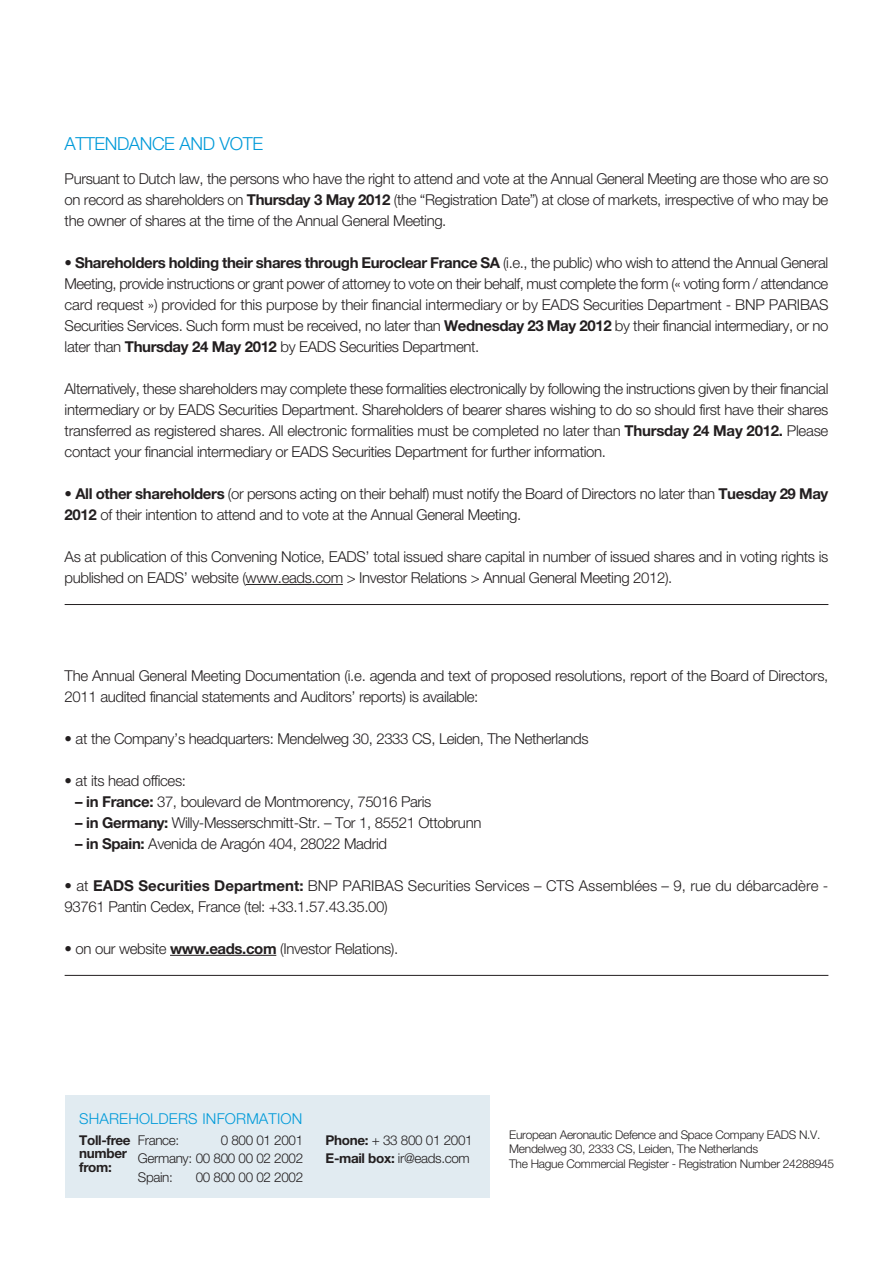
<style>
.page{position:relative;width:893px;height:1263px;background:#fff}
.page>*{position:absolute;margin:0;border:0;box-sizing:border-box;transform-origin:0 0}
.t1{font:300 18px "Helvetica Neue";letter-spacing:-.025em;color:#009ad9}
.t2{font:300 15px/21px "Helvetica Neue";letter-spacing:-.025em;color:#231f20;text-align:justify}
.t3{font:300 15px/21px "Helvetica Neue";color:#231f20}
.t4{font:300 15px "Helvetica Neue";letter-spacing:.01em;color:#009ad9}
.t5{font:300 13.5px/18.6px "Helvetica Neue";letter-spacing:-.025em;color:#231f20;text-align:justify}
.t6{font:700 13.5px/13.5px "Helvetica Neue";letter-spacing:-.025em;color:#231f20}
.t7{font:300 12px/14.4px "Helvetica Neue";letter-spacing:-.025em;color:#231f20}
.s1{font-weight:700}
</style>
<div class="page">
<div style="left:65px;top:1095px;width:424px;height:103px;background:#e1ebf1"></div>
<hr style="left:65px;top:604px;width:763px;height:1px;background:#231f20">
<hr style="left:246px;top:584px;width:97px;height:1px;background:#231f20">
<hr style="left:65px;top:975px;width:763px;height:1px;background:#231f20">
<hr style="left:170px;top:955px;width:106px;height:1px;background:#231f20">
<p class="t1" style="left:65px;top:137px;width:200px">ATTENDANCE AND VOTE</p>
<p class="t2" style="left:65px;top:170px;width:765px">Pursuant to Dutch law, the persons who have the right to attend and vote at the Annual General Meeting are those who are so on record as shareholders on <span class="s1">Thursday 3 May 2012</span> (the “Registration Date”) at close of markets, irrespective of who may be the owner of shares at the time of the Annual General Meeting.</p>
<p class="t2" style="left:65px;top:254px;width:765px"><span class="s1">• Shareholders holding their shares through Euroclear France SA</span> (i.e., the public) who wish to attend the Annual General Meeting, provide instructions or grant power of attorney to vote on their behalf, must complete the form (« voting form / attendance card request ») provided for this purpose by their financial intermediary or by EADS Securities Department - BNP PARIBAS Securities Services. Such form must be received, no later than <span class="s1">Wednesday 23 May 2012</span> by their financial intermediary, or no later than <span class="s1">Thursday 24 May 2012</span> by EADS Securities Department.</p>
<p class="t2" style="left:65px;top:380px;width:765px">Alternatively, these shareholders may complete these formalities electronically by following the instructions given by their financial intermediary or by EADS Securities Department. Shareholders of bearer shares wishing to do so should first have their shares transferred as registered shares. All electronic formalities must be completed no later than <span class="s1">Thursday 24 May 2012.</span> Please contact your financial intermediary or EADS Securities Department for further information.</p>
<p class="t2" style="left:65px;top:485px;width:765px"><span class="s1">• All other shareholders</span> (or persons acting on their behalf) must notify the Board of Directors no later than <span class="s1">Tuesday 29 May<br>2012</span> of their intention to attend and to vote at the Annual General Meeting.</p>
<p class="t2" style="left:65px;top:548px;width:765px">As at publication of this Convening Notice, EADS’ total issued share capital in number of issued shares and in voting rights is published on EADS’ website (www.eads.com &gt; Investor Relations &gt; Annual General Meeting 2012).</p>
<p class="t2" style="left:65px;top:666px;width:765px">The Annual General Meeting Documentation (i.e. agenda and text of proposed resolutions, report of the Board of Directors,<br>2011 audited financial statements and Auditors’ reports) is available:</p>
<p class="t2" style="left:65px;top:729px;width:525px">• at the Company’s headquarters: Mendelweg 30, 2333 CS, Leiden, The Netherlands</p>
<p class="t2" style="left:65px;top:771px;width:123px">• at its head offices:</p>
<p class="t2" style="left:75px;top:792px;width:358px"><span class="s1">– in France:</span> 37, boulevard de Montmorency, 75016 Paris</p>
<p class="t2" style="left:75px;top:813px;width:408px"><span class="s1">– in Germany:</span> Willy-Messerschmitt-Str. – Tor 1, 85521 Ottobrunn</p>
<p class="t2" style="left:75px;top:834px;width:313px"><span class="s1">– in Spain:</span> Avenida de Aragón 404, 28022 Madrid</p>
<p class="t3" style="left:65px;top:876px;width:765px">• at <span class="s1">EADS Securities Department:</span> BNP PARIBAS Securities Services – CTS Assemblées – 9, rue du débarcadère -<br>93761 Pantin Cedex, France (tel: +33.1.57.43.35.00)</p>
<p class="t2" style="left:65px;top:939px;width:335px">• on our website <span class="s1">www.eads.com</span> (Investor Relations).</p>
<p class="t4" style="left:79px;top:1113px;width:225px">SHAREHOLDERS INFORMATION</p>
<p class="t5" style="left:138px;top:1132px;width:43px">France:</p>
<p class="t6" style="left:79px;top:1135px;width:53px">Toll-free number from:</p>
<p class="t5" style="left:326px;top:1132px;width:149px"><span class="s1">Phone:</span> + 33 800 01 2001<br><span class="s1">E-mail box:</span> ir@eads.com</p>
<p class="t7" style="left:509px;top:1128px;width:326px">European Aeronautic Defence and Space Company EADS N.V.<br>Mendelweg 30, 2333 CS, Leiden, The Netherlands<br>The Hague Commercial Register - Registration Number 24288945</p>
<p class="t5" style="left:138px;top:1132px;width:167px;text-indent:83px">0 800 01 2001<br>Germany: 00 800 00 02 2002<br>Spain:</p>
<p class="t5" style="left:196px;top:1169px;width:109px">00 800 00 02 2002</p>
</div>
